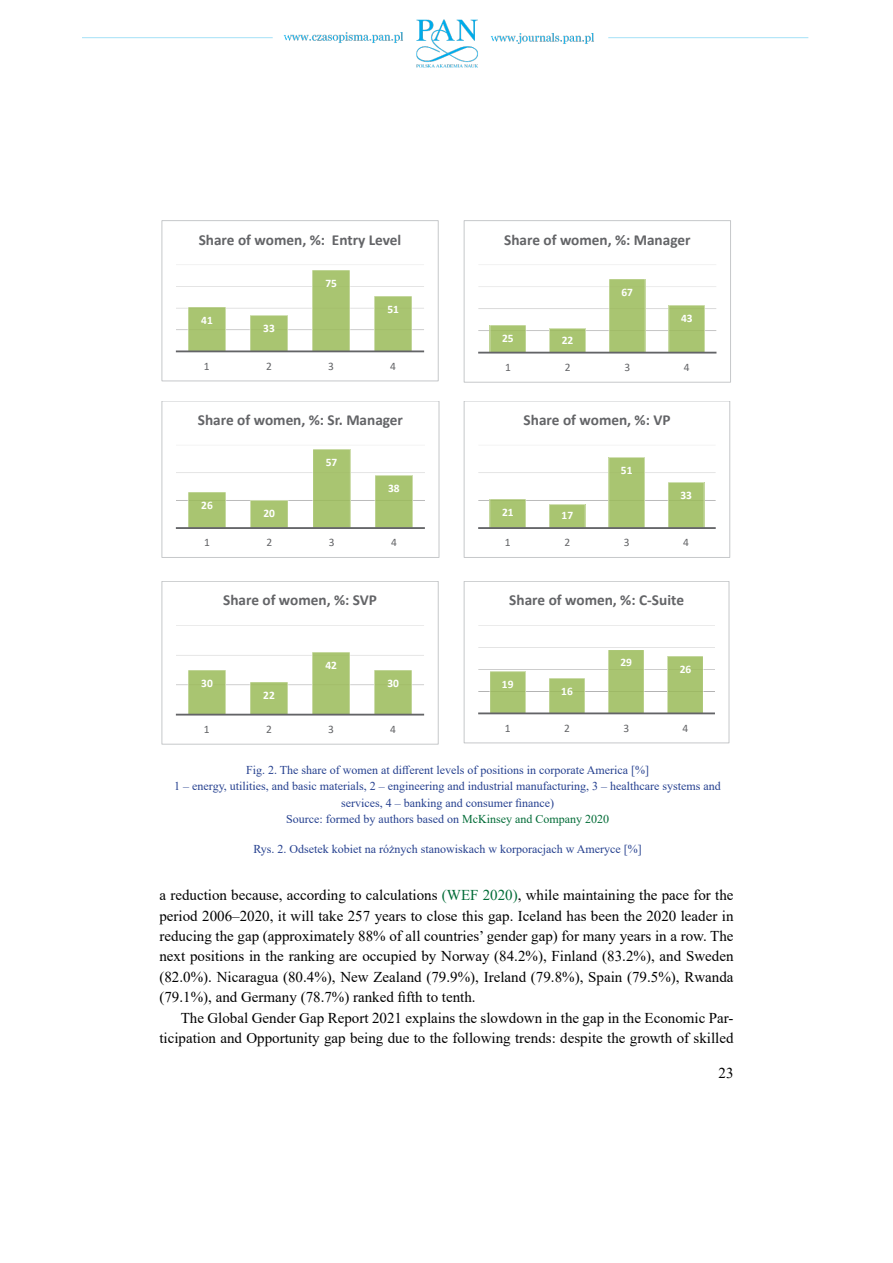
<style>
.page{position:relative;width:893px;height:1263px;background:#fff}
.page>*{position:absolute;margin:0;border:0;box-sizing:border-box;transform-origin:0 0}
.t1{font:700 15.3px "Calibri";color:#636467}
.t2{font:15px/20.4px "Times New Roman";color:#000;text-align:justify}
.t3{font:12px/16.5px "Times New Roman";color:#25408f;text-align:center}
.t4{font:700 11.4px "Calibri";color:#fff}
.t5{font:11.4px "Calibri";color:#636467}
.s1{color:#006b36}
</style>
<div class="page">
<img style="left:82px;top:19px;width:727px;height:49px">
<svg style="left:176px;top:264px;width:248px;height:66px"></svg>
<div style="left:188px;top:307px;width:38px;height:44px;background:#a9c571"></div>
<div style="left:188px;top:306px;width:38px;height:46px;border:1px solid #fff"></div>
<div style="left:250px;top:315px;width:38px;height:36px;background:#a9c571"></div>
<div style="left:312px;top:270px;width:38px;height:81px;background:#a9c571"></div>
<div style="left:374px;top:296px;width:38px;height:55px;background:#a9c571"></div>
<hr style="left:176px;top:350px;width:248px;height:2px;background:#636467">
<div style="left:161px;top:221px;width:278px;height:160px;border:1px solid #c6c8ca"></div>
<svg style="left:478px;top:264px;width:238px;height:67px"></svg>
<div style="left:490px;top:325px;width:36px;height:28px;background:#a9c571"></div>
<div style="left:549px;top:328px;width:37px;height:25px;background:#a9c571"></div>
<div style="left:609px;top:279px;width:36px;height:74px;background:#a9c571"></div>
<div style="left:669px;top:305px;width:36px;height:48px;background:#a9c571"></div>
<hr style="left:478px;top:352px;width:238px;height:1px;background:#636467">
<div style="left:464px;top:221px;width:267px;height:162px;border:1px solid #c6c8ca"></div>
<svg style="left:176px;top:472px;width:249px;height:29px"></svg>
<div style="left:188px;top:492px;width:38px;height:36px;background:#a9c571"></div>
<div style="left:250px;top:500px;width:38px;height:28px;background:#a9c571"></div>
<div style="left:313px;top:449px;width:37px;height:79px;background:#a9c571"></div>
<div style="left:312px;top:449px;width:39px;height:79px;border:1px solid #fff"></div>
<div style="left:375px;top:475px;width:38px;height:53px;background:#a9c571"></div>
<div style="left:374px;top:475px;width:39px;height:53px;border:1px solid #fff"></div>
<hr style="left:176px;top:527px;width:249px;height:2px;background:#636467">
<div style="left:161px;top:401px;width:278px;height:157px;border:1px solid #c6c8ca"></div>
<svg style="left:478px;top:472px;width:238px;height:29px"></svg>
<div style="left:490px;top:499px;width:36px;height:29px;background:#a9c571"></div>
<div style="left:549px;top:504px;width:36px;height:24px;background:#a9c571"></div>
<div style="left:609px;top:457px;width:36px;height:71px;background:#a9c571"></div>
<div style="left:668px;top:482px;width:36px;height:46px;background:#a9c571"></div>
<hr style="left:478px;top:527px;width:238px;height:2px;background:#636467">
<div style="left:464px;top:401px;width:266px;height:157px;border:1px solid #c6c8ca"></div>
<svg style="left:176px;top:625px;width:248px;height:60px"></svg>
<div style="left:188px;top:670px;width:38px;height:45px;background:#a9c571"></div>
<div style="left:250px;top:682px;width:38px;height:33px;background:#a9c571"></div>
<div style="left:250px;top:681px;width:38px;height:34px;border:1px solid #fff"></div>
<div style="left:312px;top:652px;width:38px;height:63px;background:#a9c571"></div>
<div style="left:374px;top:670px;width:38px;height:45px;background:#a9c571"></div>
<hr style="left:176px;top:714px;width:248px;height:1px;background:#636467">
<div style="left:161px;top:581px;width:278px;height:164px;border:1px solid #c6c8ca"></div>
<svg style="left:478px;top:625px;width:237px;height:67px"></svg>
<div style="left:490px;top:671px;width:36px;height:42px;background:#a9c571"></div>
<div style="left:489px;top:671px;width:37px;height:43px;border:1px solid #fff"></div>
<div style="left:549px;top:678px;width:36px;height:35px;background:#a9c571"></div>
<div style="left:608px;top:650px;width:36px;height:63px;background:#a9c571"></div>
<div style="left:608px;top:649px;width:37px;height:65px;border:1px solid #fff"></div>
<div style="left:667px;top:656px;width:36px;height:57px;background:#a9c571"></div>
<div style="left:667px;top:656px;width:37px;height:58px;border:1px solid #fff"></div>
<hr style="left:478px;top:712px;width:237px;height:2px;background:#636467">
<div style="left:464px;top:581px;width:265px;height:162px;border:1px solid #c6c8ca"></div>
<p class="t1" style="left:199px;top:229px;width:204px">Share of women, %: Entry Level</p>
<p class="t4" style="left:201px;top:312px;width:13px">41</p>
<p class="t4" style="left:263px;top:320px;width:13px">33</p>
<p class="t4" style="left:325px;top:275px;width:13px">75</p>
<p class="t4" style="left:387px;top:301px;width:13px">51</p>
<p class="t5" style="left:204px;top:358px;width:7px">1</p>
<p class="t5" style="left:266px;top:358px;width:7px">2</p>
<p class="t5" style="left:328px;top:358px;width:7px">3</p>
<p class="t5" style="left:390px;top:358px;width:7px">4</p>
<p class="t1" style="left:198px;top:409px;width:207px">Share of women, %: Sr. Manager</p>
<p class="t4" style="left:201px;top:497px;width:13px">26</p>
<p class="t4" style="left:263px;top:505px;width:13px">20</p>
<p class="t4" style="left:326px;top:454px;width:13px">57</p>
<p class="t4" style="left:388px;top:480px;width:13px">38</p>
<p class="t5" style="left:204px;top:534px;width:7px">1</p>
<p class="t5" style="left:266px;top:534px;width:7px">2</p>
<p class="t5" style="left:329px;top:534px;width:7px">3</p>
<p class="t5" style="left:391px;top:534px;width:7px">4</p>
<p class="t1" style="left:223px;top:589px;width:155px">Share of women, %: SVP</p>
<p class="t4" style="left:201px;top:675px;width:13px">30</p>
<p class="t4" style="left:263px;top:687px;width:13px">22</p>
<p class="t4" style="left:325px;top:657px;width:13px">42</p>
<p class="t4" style="left:387px;top:675px;width:13px">30</p>
<p class="t5" style="left:204px;top:721px;width:7px">1</p>
<p class="t5" style="left:266px;top:721px;width:7px">2</p>
<p class="t5" style="left:328px;top:721px;width:7px">3</p>
<p class="t5" style="left:390px;top:721px;width:7px">4</p>
<p class="t1" style="left:504px;top:229px;width:188px">Share of women, %: Manager</p>
<p class="t4" style="left:502px;top:330px;width:13px">25</p>
<p class="t4" style="left:562px;top:332px;width:13px">22</p>
<p class="t4" style="left:621px;top:284px;width:13px">67</p>
<p class="t4" style="left:681px;top:310px;width:13px">43</p>
<p class="t5" style="left:505px;top:359px;width:7px">1</p>
<p class="t5" style="left:565px;top:359px;width:7px">2</p>
<p class="t5" style="left:624px;top:359px;width:7px">3</p>
<p class="t5" style="left:684px;top:359px;width:7px">4</p>
<p class="t1" style="left:524px;top:409px;width:148px">Share of women, %: VP</p>
<p class="t4" style="left:502px;top:504px;width:13px">21</p>
<p class="t4" style="left:561px;top:507px;width:13px">17</p>
<p class="t4" style="left:621px;top:462px;width:13px">51</p>
<p class="t4" style="left:680px;top:487px;width:13px">33</p>
<p class="t5" style="left:505px;top:534px;width:7px">1</p>
<p class="t5" style="left:564px;top:534px;width:7px">2</p>
<p class="t5" style="left:624px;top:534px;width:7px">3</p>
<p class="t5" style="left:683px;top:534px;width:7px">4</p>
<p class="t1" style="left:509px;top:589px;width:176px">Share of women, %: C-Suite</p>
<p class="t4" style="left:502px;top:676px;width:13px">19</p>
<p class="t4" style="left:561px;top:683px;width:13px">16</p>
<p class="t4" style="left:620px;top:654px;width:13px">29</p>
<p class="t4" style="left:680px;top:661px;width:13px">26</p>
<p class="t5" style="left:505px;top:720px;width:7px">1</p>
<p class="t5" style="left:564px;top:720px;width:7px">2</p>
<p class="t5" style="left:623px;top:720px;width:7px">3</p>
<p class="t5" style="left:683px;top:720px;width:7px">4</p>
<p class="t3" style="left:174px;top:761px;width:548px">Fig. 2. The share of women at different levels of positions in corporate America [%]<br>1 – energy, utilities, and basic materials, 2 – engineering and industrial manufacturing, 3 – healthcare systems and services, 4 – banking and consumer finance)<br>Source: formed by authors based on <span class="s1">McKinsey and Company 2020</span></p>
<p class="t3" style="left:253px;top:840px;width:390px">Rys. 2. Odsetek kobiet na różnych stanowiskach w korporacjach w Ameryce [%]</p>
<p class="t2" style="left:159px;top:884px;width:576px">a reduction because, according to calculations <span class="s1">(WEF 2020)</span>, while maintaining the pace for the period 2006–2020, it will take 257 years to close this gap. Iceland has been the 2020 leader in reducing the gap (approximately 88% of all countries’ gender gap) for many years in a row. The next positions in the ranking are occupied by Norway (84.2%), Finland (83.2%), and Sweden (82.0%). Nicaragua (80.4%), New Zealand (79.9%), Ireland (79.8%), Spain (79.5%), Rwanda (79.1%), and Germany (78.7%) ranked fifth to tenth.</p>
<p class="t2" style="left:159px;top:1007px;width:576px;text-align:right">The Global Gender Gap Report 2021 explains the slowdown in the gap in the Economic Par&shy;ticipation and Opportunity gap being due to the following trends: despite the growth of skilled</p>
<p class="t2" style="left:718px;top:1062px;width:16px">23</p>
</div>
